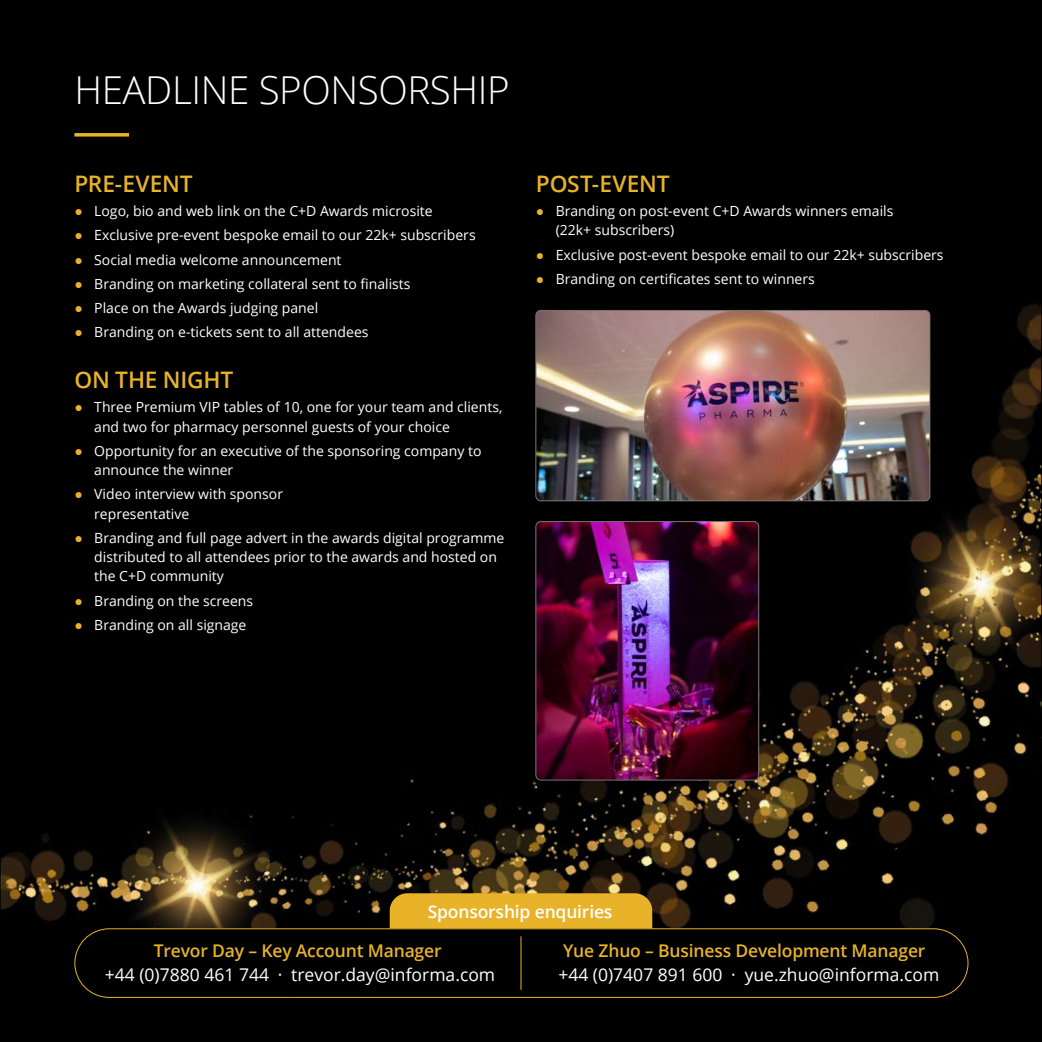
<style>
.page{position:relative;width:1042px;height:1042px;background:#fff}
.page>*{position:absolute;margin:0;border:0;box-sizing:border-box;transform-origin:0 0}
.t1{font:300 38.5px "Open Sans";letter-spacing:-.01em;color:#fff}
.t2{font:600 22.75px "Open Sans";letter-spacing:-.005em;color:#e8b328}
.t3{font:17.5px "Open Sans";color:#fff}
.t4{font:600 17.5px "Open Sans";letter-spacing:-.01em;color:#e8b328}
.t5{font:600 17.5px "Open Sans";letter-spacing:-.01em;color:#fff}
.t6{font:14px/19.2px "Open Sans";color:#fff}
.s1{font-family:"Arial";color:#e8b328}
</style>
<div class="page">
<div style="left:2px;top:2px;width:113px;height:18px;background:#000"></div>
<div style="left:115px;top:2px;width:874px;height:247px;background:#000"></div>
<div style="left:2px;top:20px;width:416px;height:546px;background:#000"></div>
<div style="left:989px;top:2px;width:51px;height:247px;background:#000"></div>
<img style="left:418px;top:249px;width:622px;height:571px">
<img style="left:2px;top:566px;width:719px;height:474px">
<img style="left:2px;top:883px;width:147px;height:157px">
<img style="left:655px;top:820px;width:385px;height:220px">
<svg style="left:74px;top:133px;width:55px;height:4px"></svg>
<img style="left:536px;top:310px;width:394px;height:191px">
<div style="left:535px;top:310px;width:395px;height:191px;border:1px solid #706f6f;border-radius:5px"></div>
<img style="left:536px;top:521px;width:223px;height:259px">
<div style="left:535px;top:521px;width:224px;height:259px;border:1px solid #706f6f;border-radius:5px"></div>
<div style="left:74px;top:928px;width:447px;height:68px;background:#000"></div>
<div style="left:521px;top:928px;width:446px;height:68px;background:#000"></div>
<div style="left:74px;top:928px;width:894px;height:70px;border:1px solid #e8b328;border-radius:34px"></div>
<div style="left:390px;top:893px;width:262px;height:35px;background:#e8b328"></div>
<hr style="left:520px;top:936px;width:1px;height:54px;background:#e8b328">
<h1 class="t1" style="left:74px;top:64px;width:437px">HEADLINE SPONSORSHIP</h1>
<h2 class="t2" style="left:74px;top:168px;width:120px">PRE-EVENT</h2>
<p class="t6" style="left:74px;top:201px;width:360px"><span class="s1">●</span> Logo, bio and web link on the C+D Awards microsite</p>
<p class="t6" style="left:74px;top:225px;width:403px"><span class="s1">●</span> Exclusive pre-event bespoke email to our 22k+ subscribers</p>
<p class="t6" style="left:74px;top:249px;width:269px"><span class="s1">●</span> Social media welcome announcement</p>
<p class="t6" style="left:74px;top:274px;width:338px"><span class="s1">●</span> Branding on marketing collateral sent to finalists</p>
<p class="t6" style="left:74px;top:298px;width:245px"><span class="s1">●</span> Place on the Awards judging panel</p>
<p class="t6" style="left:74px;top:322px;width:296px"><span class="s1">●</span> Branding on e-tickets sent to all attendees</p>
<h2 class="t2" style="left:74px;top:364px;width:160px">ON THE NIGHT</h2>
<p class="t6" style="left:94px;top:397px;width:410px;text-indent:-20px"><span class="s1">●</span> Three Premium VIP tables of 10, one for your team and clients, and two for pharmacy personnel guests of your choice</p>
<p class="t6" style="left:94px;top:441px;width:389px;text-indent:-20px"><span class="s1">●</span> Opportunity for an executive of the sponsoring company to announce the winner</p>
<p class="t6" style="left:94px;top:484px;width:190px;text-indent:-20px"><span class="s1">●</span> Video interview with sponsor representative</p>
<p class="t6" style="left:94px;top:528px;width:411px;text-indent:-20px"><span class="s1">●</span> Branding and full page advert in the awards digital programme distributed to all attendees prior to the awards and hosted on the C+D community</p>
<p class="t6" style="left:74px;top:590px;width:180px"><span class="s1">●</span> Branding on the screens</p>
<p class="t6" style="left:74px;top:615px;width:174px"><span class="s1">●</span> Branding on all signage</p>
<h2 class="t2" style="left:536px;top:168px;width:135px">POST-EVENT</h2>
<p class="t6" style="left:556px;top:201px;width:339px;text-indent:-20px"><span class="s1">●</span> Branding on post-event C+D Awards winners emails (22k+ subscribers)</p>
<p class="t6" style="left:536px;top:244px;width:409px"><span class="s1">●</span> Exclusive post-event bespoke email to our 22k+ subscribers</p>
<p class="t6" style="left:536px;top:269px;width:280px"><span class="s1">●</span> Branding on certificates sent to winners</p>
<p class="t5" style="left:428px;top:899px;width:186px">Sponsorship enquiries</p>
<p class="t4" style="left:154px;top:938px;width:289px">Trevor Day – Key Account Manager</p>
<p class="t3" style="left:105px;top:963px;width:392px">+44 (0)7880 461 744 · trevor.day@informa.com</p>
<p class="t4" style="left:563px;top:938px;width:364px">Yue Zhuo – Business Development Manager</p>
<p class="t3" style="left:558px;top:963px;width:382px">+44 (0)7407 891 600 · yue.zhuo@informa.com</p>
</div>
